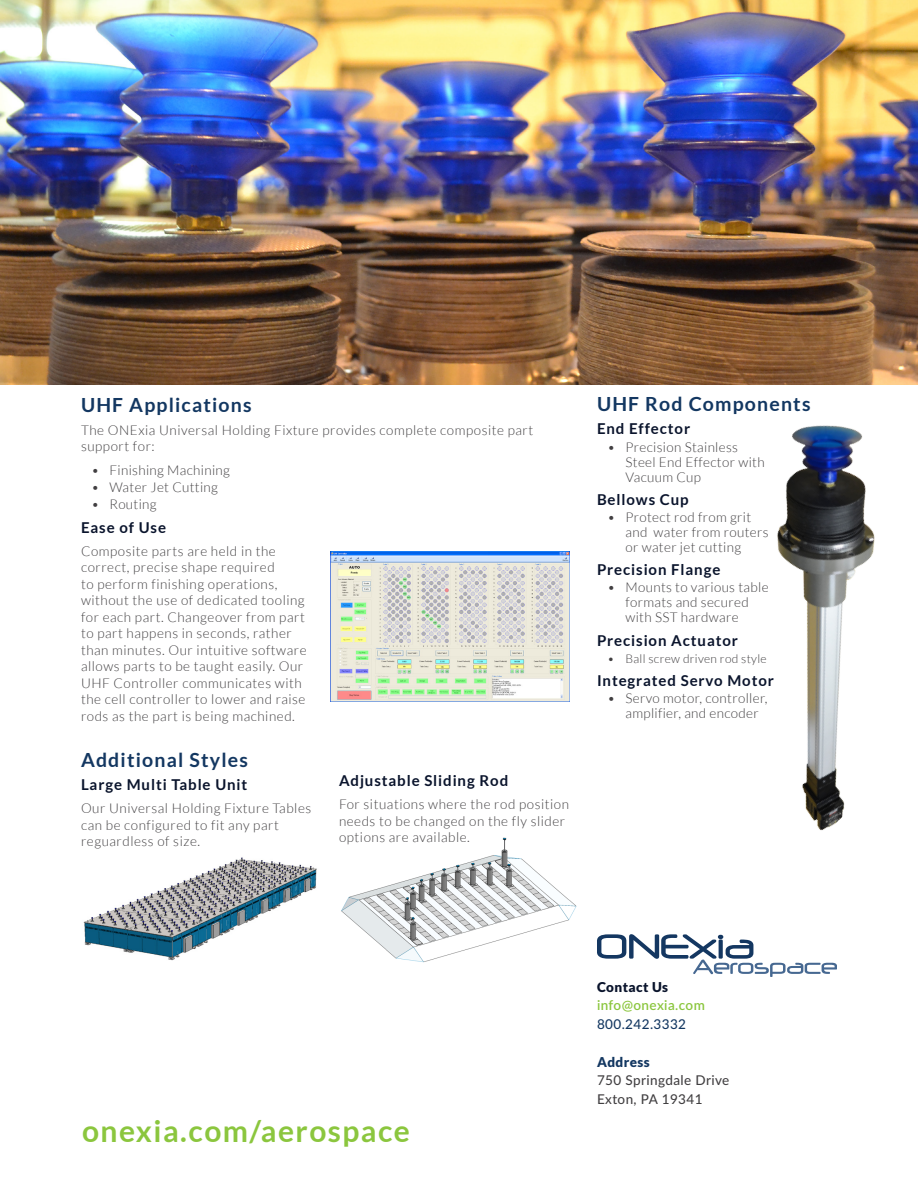
<style>
.page{position:relative;width:918px;height:1188px;background:#fff}
.page>*{position:absolute;margin:0;border:0;box-sizing:border-box;transform-origin:0 0}
.Web_Address_Page{font:700 30px "Lato";letter-spacing:.05em;color:#8bc63e}
.Feature_Product_Head{font:700 19.5px "Lato";letter-spacing:.06em;color:#133761}
.Feature_Subhead{font:700 15px "Lato";letter-spacing:.06em;color:#0a142c}
.Feature_Paragraph{font:300 13.5px/16.5px "Lato";letter-spacing:.04em;color:#413f41}
.Contact_Us_Header{font:500 13.5px "Lato";letter-spacing:.03em;color:#413f41}
.Contact_Us_Header-2{font:600 13.5px "Lato";letter-spacing:.03em;color:#8bc63e}
.Contact_Us_Header-3{font:500 13.5px "Lato";letter-spacing:.03em;color:#133761}
.Contact_Us_Header-4{font:900 13.5px "Lato";letter-spacing:.03em;color:#0a142c}
.Contact_Us_Header-5{font:900 13.5px "Lato";letter-spacing:.03em;color:#133761}
.t1{font:300 12px "Lato";letter-spacing:.025em;color:#413f41}
</style>
<div class="page">
<img style="left:83px;top:857px;width:234px;height:104px">
<img style="left:341px;top:837px;width:236px;height:126px">
<svg style="left:597px;top:934px;width:240px;height:43px"></svg>
<img style="left:777px;top:425px;width:98px;height:406px">
<img style="left:330px;top:551px;width:240px;height:150px">
<img style="left:0;top:0;width:918px;height:384px">
<p class="Feature_Product_Head" style="left:81px;top:393px;width:172px">UHF Applications</p>
<p class="Feature_Paragraph" style="left:81px;top:422px;width:454px">The ONExia Universal Holding Fixture provides complete composite part support for:</p>
<p class="Feature_Paragraph" style="left:92px;top:462px;width:140px">• Finishing Machining</p>
<p class="Feature_Paragraph" style="left:92px;top:479px;width:128px">• Water Jet Cutting</p>
<p class="Feature_Paragraph" style="left:92px;top:496px;width:67px">• Routing</p>
<p class="Feature_Subhead" style="left:81px;top:519px;width:87px">Ease of Use</p>
<p class="Feature_Paragraph" style="left:81px;top:543px;width:227px">Composite parts are held in the correct, precise shape required<br>to perform finishing operations, without the use of dedicated tooling for each part. Changeover from part to part happens in seconds, rather than minutes. Our intuitive software allows parts to be taught easily. Our UHF Controller communicates with the cell controller to lower and raise rods as the part is being machined.</p>
<p class="Feature_Product_Head" style="left:81px;top:748px;width:168px">Additional Styles</p>
<p class="Feature_Subhead" style="left:81px;top:776px;width:168px">Large Multi Table Unit</p>
<p class="Feature_Paragraph" style="left:81px;top:800px;width:232px">Our Universal Holding Fixture Tables can be configured to fit any part reguardless of size.</p>
<p class="Feature_Subhead" style="left:339px;top:772px;width:171px">Adjustable Sliding Rod</p>
<p class="Feature_Paragraph" style="left:339px;top:796px;width:232px">For situations where the rod position needs to be changed on the fly slider options are available.</p>
<p class="Feature_Product_Head" style="left:597px;top:393px;width:215px">UHF Rod Components</p>
<p class="Feature_Subhead" style="left:597px;top:420px;width:95px">End Effector</p>
<p class="Feature_Paragraph" style="left:626px;top:439px;width:141px;line-height:15px;text-indent:-18px">• Precision Stainless<br>Steel End Effector with<br>Vacuum Cup</p>
<p class="Feature_Subhead" style="left:597px;top:491px;width:93px">Bellows Cup</p>
<p class="Feature_Paragraph" style="left:626px;top:510px;width:145px;line-height:15px;text-indent:-18px">• Protect rod from grit and water from routers or water jet cutting</p>
<p class="Feature_Subhead" style="left:597px;top:561px;width:125px">Precision Flange</p>
<p class="Feature_Paragraph" style="left:626px;top:580px;width:145px;line-height:15px;text-indent:-18px">• Mounts to various table formats and secured with SST hardware</p>
<p class="Feature_Subhead" style="left:597px;top:632px;width:142px">Precision Actuator</p>
<p class="t1" style="left:608px;top:652px;width:161px">• Ball screw driven rod style</p>
<p class="Feature_Subhead" style="left:597px;top:672px;width:178px">Integrated Servo Motor</p>
<p class="Feature_Paragraph" style="left:626px;top:691px;width:144px;line-height:15px;text-indent:-18px">• Servo motor, controller, amplifier, and encoder</p>
<p class="Web_Address_Page" style="left:82px;top:1114px;width:329px">onexia.com/aerospace</p>
<p class="Contact_Us_Header-4" style="left:597px;top:979px;width:73px">Contact Us</p>
<p class="Contact_Us_Header-2" style="left:597px;top:996px;width:109px">info@onexia.com</p>
<p class="Contact_Us_Header-3" style="left:597px;top:1014px;width:91px">800.242.3332</p>
<p class="Contact_Us_Header-5" style="left:597px;top:1054px;width:54px">Address</p>
<p class="Contact_Us_Header" style="left:597px;top:1071px;width:134px">750 Springdale Drive</p>
<p class="Contact_Us_Header" style="left:597px;top:1089px;width:107px">Exton, PA 19341</p>
</div>
